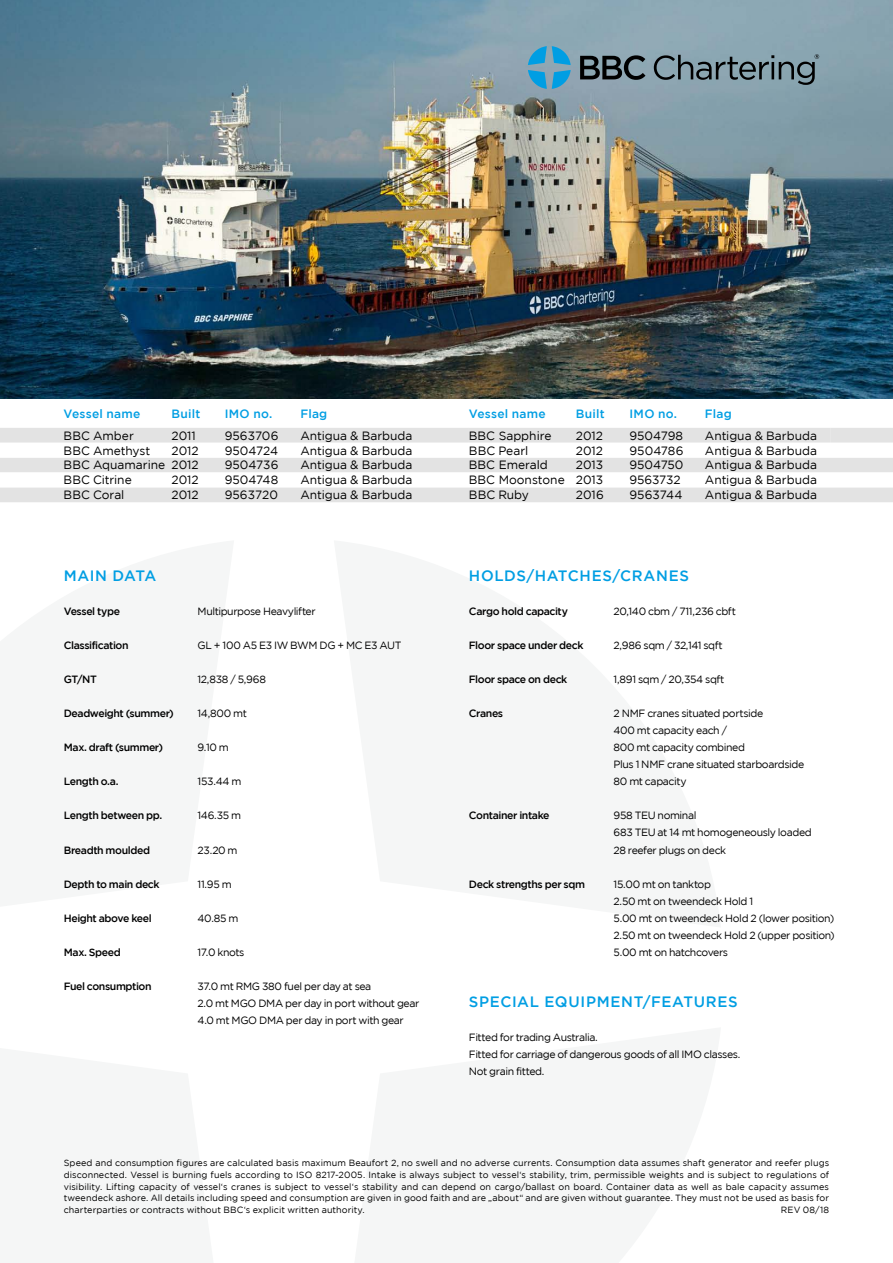
<style>
.page{position:relative;width:893px;height:1263px;background:#fff}
.page>*{position:absolute;margin:0;border:0;box-sizing:border-box;transform-origin:0 0}
.t1{font:500 15px "Gotham";letter-spacing:.04em;color:#009ee3}
.t2{font:500 15px "Gotham";letter-spacing:.02em;color:#009ee3}
.t3{font:12px "Gotham";color:#000}
.t4{font:500 12px "Gotham";letter-spacing:.02em;color:#009ee3}
.t5{font:10.5px/17px "Gotham";letter-spacing:-.035em;color:#000}
.t6{font:500 10.5px "Gotham";letter-spacing:-.035em;color:#000}
.t7{font:9px/11.7px "Gotham";letter-spacing:.005em;color:#000;text-align:justify}
</style>
<div class="page">
<img style="left:0;top:0;width:893px;height:399px">
<div style="left:0;top:487px;width:893px;height:15px;background:#e3e3e3"></div>
<svg style="left:0;top:428px;width:893px;height:44px"></svg>
<svg style="left:580px;top:54px;width:239px;height:31px;background:#687b84"></svg>
<svg style="left:528px;top:46px;width:43px;height:43px;background:#4aa1c9"></svg>
<p class="t4" style="left:64px;top:407px;width:78px">Vessel name</p>
<p class="t4" style="left:172px;top:407px;width:30px">Built</p>
<p class="t4" style="left:225px;top:407px;width:49px">IMO no.</p>
<p class="t4" style="left:300px;top:407px;width:28px">Flag</p>
<p class="t4" style="left:469px;top:407px;width:78px">Vessel name</p>
<p class="t4" style="left:576px;top:407px;width:30px">Built</p>
<p class="t4" style="left:629px;top:407px;width:49px">IMO no.</p>
<p class="t4" style="left:705px;top:407px;width:28px">Flag</p>
<p class="t3" style="left:64px;top:429px;width:72px">BBC Amber</p>
<p class="t3" style="left:172px;top:429px;width:26px">2011</p>
<p class="t3" style="left:225px;top:429px;width:55px">9563706</p>
<p class="t3" style="left:300px;top:429px;width:113px">Antigua &amp; Barbuda</p>
<p class="t3" style="left:469px;top:429px;width:84px">BBC Sapphire</p>
<p class="t3" style="left:576px;top:429px;width:29px">2012</p>
<p class="t3" style="left:629px;top:429px;width:55px">9504798</p>
<p class="t3" style="left:705px;top:429px;width:113px">Antigua &amp; Barbuda</p>
<p class="t3" style="left:64px;top:444px;width:88px">BBC Amethyst</p>
<p class="t3" style="left:172px;top:444px;width:29px">2012</p>
<p class="t3" style="left:225px;top:444px;width:55px">9504724</p>
<p class="t3" style="left:300px;top:444px;width:113px">Antigua &amp; Barbuda</p>
<p class="t3" style="left:469px;top:444px;width:61px">BBC Pearl</p>
<p class="t3" style="left:576px;top:444px;width:29px">2012</p>
<p class="t3" style="left:629px;top:444px;width:55px">9504786</p>
<p class="t3" style="left:705px;top:444px;width:113px">Antigua &amp; Barbuda</p>
<p class="t3" style="left:64px;top:458px;width:137px">BBC Aquamarine 2012</p>
<p class="t3" style="left:225px;top:458px;width:55px">9504736</p>
<p class="t3" style="left:300px;top:458px;width:113px">Antigua &amp; Barbuda</p>
<p class="t3" style="left:469px;top:458px;width:80px">BBC Emerald</p>
<p class="t3" style="left:576px;top:458px;width:29px">2013</p>
<p class="t3" style="left:629px;top:458px;width:56px">9504750</p>
<p class="t3" style="left:705px;top:458px;width:113px">Antigua &amp; Barbuda</p>
<p class="t3" style="left:64px;top:473px;width:70px">BBC Citrine</p>
<p class="t3" style="left:172px;top:473px;width:29px">2012</p>
<p class="t3" style="left:225px;top:473px;width:55px">9504748</p>
<p class="t3" style="left:300px;top:473px;width:113px">Antigua &amp; Barbuda</p>
<p class="t3" style="left:469px;top:473px;width:136px">BBC Moonstone 2013</p>
<p class="t3" style="left:629px;top:473px;width:53px">9563732</p>
<p class="t3" style="left:705px;top:473px;width:113px">Antigua &amp; Barbuda</p>
<p class="t3" style="left:64px;top:488px;width:62px">BBC Coral</p>
<p class="t3" style="left:172px;top:488px;width:29px">2012</p>
<p class="t3" style="left:225px;top:488px;width:55px">9563720</p>
<p class="t3" style="left:300px;top:488px;width:113px">Antigua &amp; Barbuda</p>
<p class="t3" style="left:469px;top:488px;width:62px">BBC Ruby</p>
<p class="t3" style="left:576px;top:488px;width:29px">2016</p>
<p class="t3" style="left:629px;top:488px;width:54px">9563744</p>
<p class="t3" style="left:705px;top:488px;width:113px">Antigua &amp; Barbuda</p>
<h1 class="t2" style="left:64px;top:567px;width:94px">MAIN DATA</h1>
<p class="t6" style="left:64px;top:606px;width:58px">Vessel type</p>
<p class="t5" style="left:198px;top:603px;width:120px">Multipurpose Heavylifter</p>
<p class="t6" style="left:64px;top:640px;width:66px">Classification</p>
<p class="t5" style="left:198px;top:637px;width:206px">GL + 100 A5 E3 IW BWM DG + MC E3 AUT</p>
<p class="t6" style="left:64px;top:674px;width:35px">GT/NT</p>
<p class="t5" style="left:198px;top:671px;width:70px">12,838 / 5,968</p>
<p class="t6" style="left:64px;top:708px;width:112px">Deadweight (summer)</p>
<p class="t5" style="left:198px;top:705px;width:51px">14,800 mt</p>
<p class="t6" style="left:64px;top:742px;width:101px">Max. draft (summer)</p>
<p class="t5" style="left:198px;top:739px;width:33px">9.10 m</p>
<p class="t6" style="left:64px;top:776px;width:56px">Length o.a.</p>
<p class="t5" style="left:198px;top:773px;width:45px">153.44 m</p>
<p class="t6" style="left:64px;top:810px;width:100px">Length between pp.</p>
<p class="t5" style="left:198px;top:807px;width:45px">146.35 m</p>
<p class="t6" style="left:64px;top:844px;width:88px">Breadth moulded</p>
<p class="t5" style="left:198px;top:841px;width:42px">23.20 m</p>
<p class="t6" style="left:64px;top:878px;width:97px">Depth to main deck</p>
<p class="t5" style="left:198px;top:875px;width:36px">11.95 m</p>
<p class="t6" style="left:64px;top:912px;width:89px">Height above keel</p>
<p class="t5" style="left:198px;top:909px;width:42px">40.85 m</p>
<p class="t6" style="left:64px;top:946px;width:59px">Max. Speed</p>
<p class="t5" style="left:198px;top:943px;width:48px">17.0 knots</p>
<p class="t6" style="left:64px;top:980px;width:89px">Fuel consumption</p>
<p class="t5" style="left:198px;top:977px;width:223px">37.0 mt RMG 380 fuel per day at sea<br>2.0 mt MGO DMA per day in port without gear<br>4.0 mt MGO DMA per day in port with gear</p>
<h1 class="t1" style="left:469px;top:567px;width:222px">HOLDS/HATCHES/CRANES</h1>
<p class="t6" style="left:469px;top:606px;width:101px">Cargo hold capacity</p>
<p class="t5" style="left:613px;top:603px;width:124px">20,140 cbm / 711,236 cbft</p>
<p class="t6" style="left:469px;top:640px;width:116px">Floor space under deck</p>
<p class="t5" style="left:613px;top:637px;width:111px">2,986 sqm / 32,141 sqft</p>
<p class="t6" style="left:469px;top:674px;width:100px">Floor space on deck</p>
<p class="t5" style="left:613px;top:671px;width:112px">1,891 sqm / 20,354 sqft</p>
<p class="t6" style="left:469px;top:708px;width:36px">Cranes</p>
<p class="t5" style="left:613px;top:705px;width:192px">2 NMF cranes situated portside<br>400 mt capacity each /<br>800 mt capacity combined<br>Plus 1 NMF crane situated starboardside<br>80 mt capacity</p>
<p class="t6" style="left:469px;top:810px;width:82px">Container intake</p>
<p class="t5" style="left:613px;top:807px;width:200px">958 TEU nominal<br>683 TEU at 14 mt homogeneously loaded<br>28 reefer plugs on deck</p>
<p class="t6" style="left:469px;top:878px;width:118px">Deck strengths per sqm</p>
<p class="t5" style="left:613px;top:875px;width:223px">15.00 mt on tanktop<br>2.50 mt on tweendeck Hold 1<br>5.00 mt on tweendeck Hold 2 (lower position)<br>2.50 mt on tweendeck Hold 2 (upper position)<br>5.00 mt on hatchcovers</p>
<h1 class="t1" style="left:469px;top:993px;width:270px">SPECIAL EQUIPMENT/FEATURES</h1>
<p class="t5" style="left:469px;top:1028px;width:273px">Fitted for trading Australia.<br>Fitted for carriage of dangerous goods of all IMO classes.<br>Not grain fitted.</p>
<p class="t7" style="left:64px;top:1157px;width:767px">Speed and consumption figures are calculated basis maximum Beaufort 2, no swell and no adverse currents. Consumption data assumes shaft generator and reefer plugs disconnected. Vessel is burning fuels according to ISO 8217-2005. Intake is always subject to vessel‘s stability, trim, permissible weights and is subject to regulations of visibility. Lifting capacity of vessel‘s cranes is subject to vessel‘s stability and can depend on cargo/ballast on board. Container data as well as bale capacity assumes tweendeck ashore. All details including speed and consumption are given in good faith and are „about“ and are given without guarantee. They must not be used as basis for charterparties or contracts without BBC‘s explicit written authority.</p>
<p class="t7" style="left:781px;top:1204px;width:50px">REV 08/18</p>
</div>
